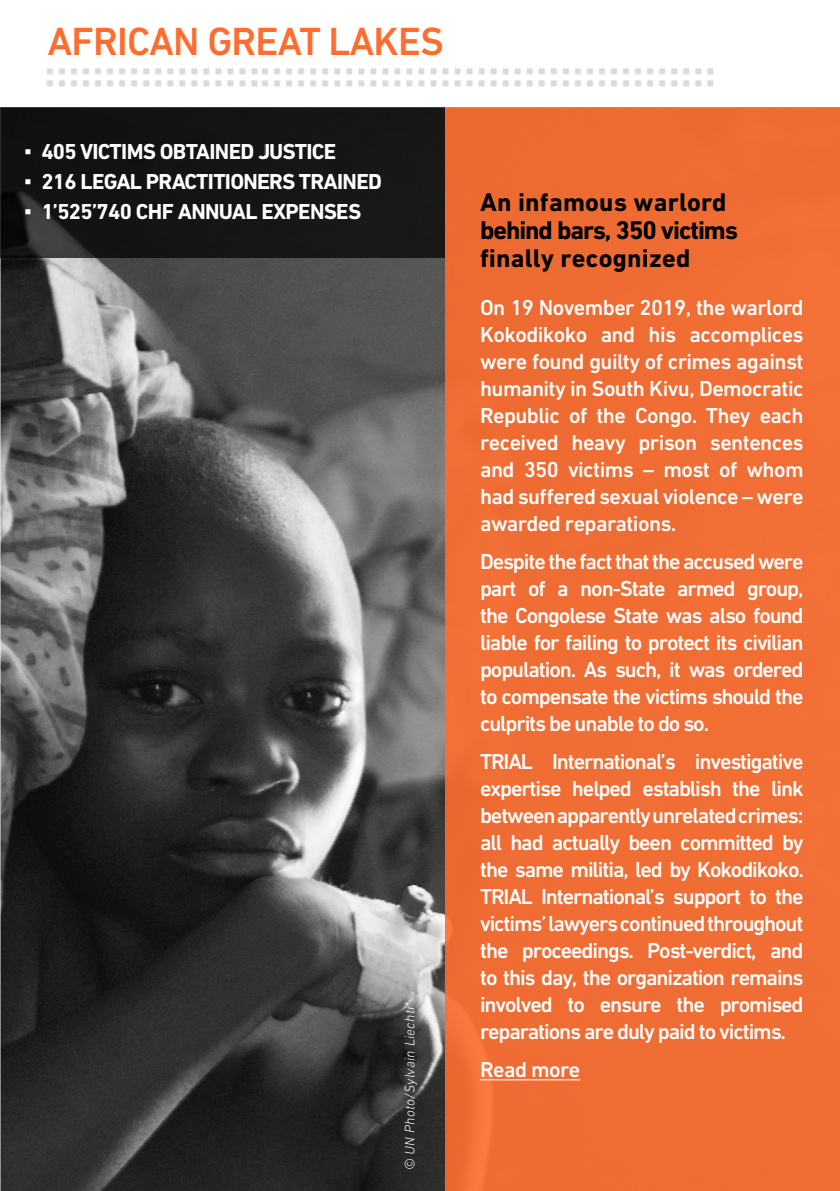
<style>
.page{position:relative;width:840px;height:1191px;background:#fff}
.page>*{position:absolute;margin:0;border:0;box-sizing:border-box;transform-origin:0 0}
.t1{font:500 40px "DIN Next CYR";letter-spacing:-.02em;color:#ff6d2e}
.t2{font:700 26px/28px "DIN Next CYR";letter-spacing:.01em;color:#000}
.t3{font:500 22px/27px "DIN Next CYR";letter-spacing:-.05em;color:#fff;text-align:justify}
.t4{font:700 22px "DIN Next CYR";letter-spacing:-.03em;color:#fff}
.t5{font:500 22px "DIN Next CYR";letter-spacing:-.025em;color:#fff}
.t6{font:italic 300 14px "DIN Next CYR";letter-spacing:.02em;color:#fff}
.s1{font-family:"Arial";font-weight:400}
</style>
<div class="page">
<img style="left:0;top:258px;width:445px;height:933px">
<div style="left:0;top:108px;width:445px;height:150px;background:#151515"></div>
<div style="left:445px;top:108px;width:394px;height:1083px;background:#f06c34"></div>
<hr style="left:480px;top:1079px;width:100px;height:1px;background:#fff">
<img style="left:264px;top:68px;width:448px;height:19px">
<img style="left:47px;top:68px;width:217px;height:19px">
<h1 class="t1" style="left:48px;top:19px;width:397px">AFRICAN GREAT LAKES</h1>
<p class="t4" style="left:24px;top:138px;width:313px"><span class="s1">▪</span> 405 VICTIMS OBTAINED JUSTICE</p>
<p class="t4" style="left:24px;top:168px;width:359px"><span class="s1">▪</span> 216 LEGAL PRACTITIONERS TRAINED</p>
<p class="t4" style="left:24px;top:198px;width:338px"><span class="s1">▪</span> 1’525’740 CHF ANNUAL EXPENSES</p>
<p class="t6" style="left:401px;top:1170px;width:170px;rotate:-90deg">© UN Photo/Sylvain Liechti*</p>
<p class="t2" style="left:480px;top:188px;width:259px">An infamous warlord behind bars, 350 victims finally recognized</p>
<p class="t3" style="left:480px;top:294px;width:325px">On 19 November 2019, the warlord Kokodikoko and his accomplices were found guilty of crimes against humanity in South Kivu, Democratic Republic of the Congo. They each received heavy prison sentences and 350 victims – most of whom had suffered sexual violence – were awarded reparations.</p>
<p class="t3" style="left:480px;top:548px;width:325px">Despite the fact that the accused were part of a non-State armed group, the Congolese State was also found liable for failing to protect its civilian population. As such, it was ordered to compensate the victims should the culprits be unable to do so.</p>
<p class="t3" style="left:480px;top:748px;width:325px">TRIAL International’s investigative expertise helped establish the link between apparently unrelated crimes: all had actually been committed by the same militia, led by Kokodikoko.<br>TRIAL International’s support to the victims’ lawyers continued throughout the proceedings. Post-verdict, and to this day, the organization remains involved to ensure the promised reparations are duly paid to victims.</p>
<p class="t5" style="left:480px;top:1057px;width:102px">Read more</p>
</div>
